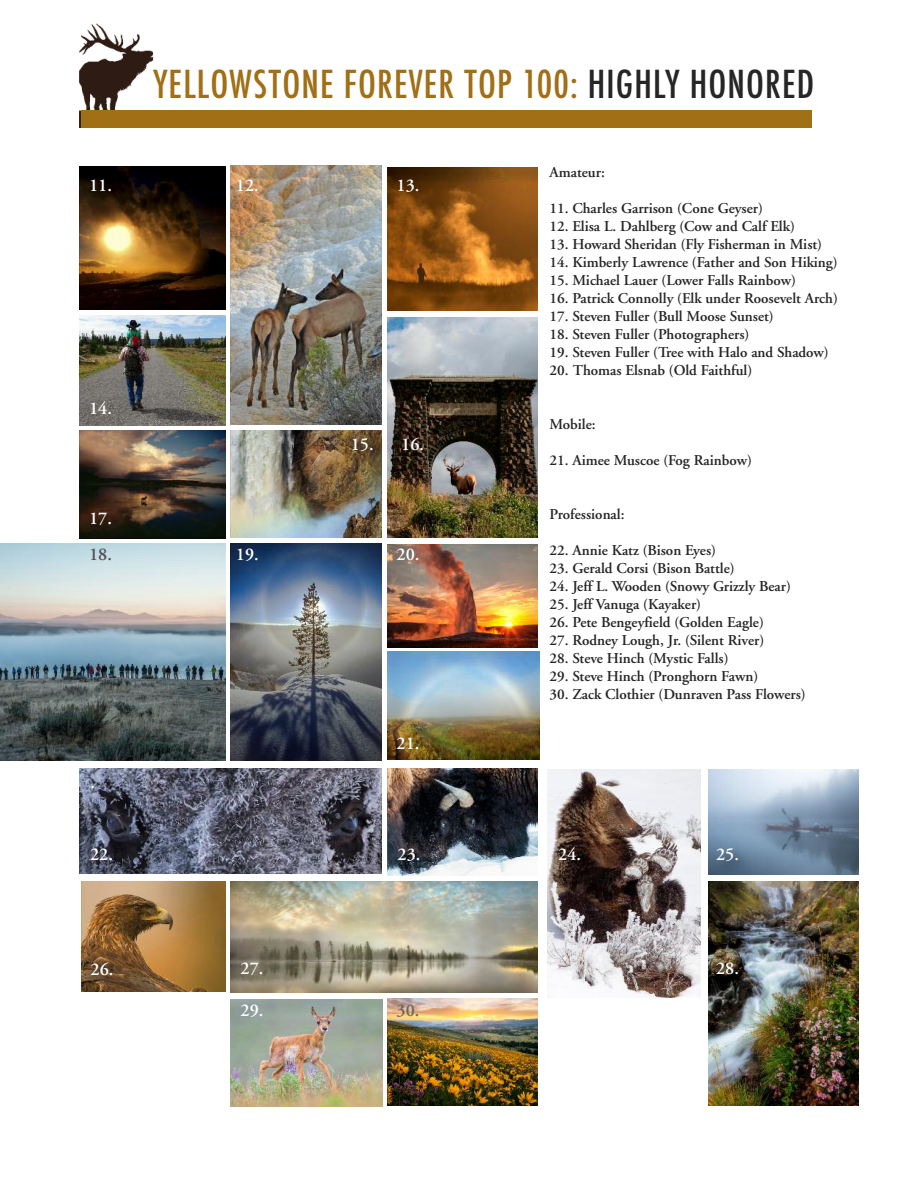
<style>
.page{position:relative;width:918px;height:1188px;background:#fff}
.page>*{position:absolute;margin:0;border:0;box-sizing:border-box;transform-origin:0 0}
.t1{font:500 condensed 37.5px "Futura";letter-spacing:.03em;color:#a16f15}
.t2{font:600 18px "Adobe Garamond";color:#fff}
.t3{font:600 18px "Adobe Garamond";color:#525152}
.t4{font:600 18px "Adobe Garamond";color:#686768}
.t5{font:600 15px "Adobe Garamond";color:#272627}
.s1{color:#272627}
</style>
<div class="page">
<img style="left:80px;top:23px;width:74px;height:104px">
<div style="left:81px;top:110px;width:731px;height:18px;background:#a16f15"></div>
<img style="left:80px;top:167px;width:145px;height:143px">
<img style="left:387px;top:167px;width:151px;height:143px">
<img style="left:387px;top:317px;width:151px;height:221px">
<img style="left:79px;top:315px;width:146px;height:110px">
<img style="left:80px;top:431px;width:145px;height:108px">
<img style="left:0;top:543px;width:225px;height:217px">
<img style="left:80px;top:768px;width:302px;height:106px">
<img style="left:230px;top:166px;width:151px;height:259px">
<img style="left:547px;top:769px;width:154px;height:71px">
<img style="left:230px;top:430px;width:152px;height:107px">
<img style="left:231px;top:544px;width:151px;height:217px">
<img style="left:387px;top:544px;width:151px;height:103px">
<img style="left:388px;top:652px;width:151px;height:108px">
<img style="left:709px;top:770px;width:149px;height:105px">
<img style="left:231px;top:1047px;width:151px;height:59px">
<img style="left:387px;top:768px;width:151px;height:72px">
<img style="left:387px;top:1047px;width:151px;height:59px">
<img style="left:709px;top:882px;width:149px;height:224px">
<img style="left:82px;top:768px;width:90px;height:72px">
<img style="left:82px;top:840px;width:718px;height:207px">
<h1 class="t1" style="left:153px;top:63px;width:663px">YELLOWSTONE FOREVER TOP 100: <span class="s1">HIGHLY HONORED</span></h1>
<p class="t2" style="left:89px;top:178px;width:24px">11.</p>
<p class="t2" style="left:236px;top:178px;width:24px">12.</p>
<p class="t2" style="left:397px;top:178px;width:24px">13.</p>
<p class="t2" style="left:89px;top:401px;width:24px">14.</p>
<p class="t2" style="left:351px;top:437px;width:75px">15. 16.</p>
<p class="t2" style="left:89px;top:511px;width:24px">17.</p>
<p class="t3" style="left:89px;top:547px;width:24px">18.</p>
<p class="t2" style="left:236px;top:547px;width:24px">19.</p>
<p class="t2" style="left:397px;top:547px;width:24px">20.</p>
<p class="t2" style="left:91px;top:775px;width:6px">.</p>
<p class="t2" style="left:397px;top:736px;width:24px">21.</p>
<p class="t5" style="left:549px;top:166px;width:57px">Amateur:</p>
<p class="t5" style="left:549px;top:202px;width:215px">11. Charles Garrison (Cone Geyser)</p>
<p class="t5" style="left:549px;top:220px;width:247px">12. Elisa L. Dahlberg (Cow and Calf Elk)</p>
<p class="t5" style="left:549px;top:238px;width:274px">13. Howard Sheridan (Fly Fisherman in Mist)</p>
<p class="t5" style="left:549px;top:256px;width:290px">14. Kimberly Lawrence (Father and Son Hiking)</p>
<p class="t5" style="left:549px;top:274px;width:248px">15. Michael Lauer (Lower Falls Rainbow)</p>
<p class="t5" style="left:549px;top:292px;width:290px">16. Patrick Connolly (Elk under Roosevelt Arch)</p>
<p class="t5" style="left:549px;top:310px;width:226px">17. Steven Fuller (Bull Moose Sunset)</p>
<p class="t5" style="left:549px;top:328px;width:201px">18. Steven Fuller (Photographers)</p>
<p class="t5" style="left:549px;top:346px;width:281px">19. Steven Fuller (Tree with Halo and Shadow)</p>
<p class="t5" style="left:549px;top:364px;width:204px">20. Thomas Elsnab (Old Faithful)</p>
<p class="t5" style="left:549px;top:418px;width:48px">Mobile:</p>
<p class="t5" style="left:549px;top:454px;width:204px">21. Aimee Muscoe (Fog Rainbow)</p>
<p class="t5" style="left:549px;top:508px;width:77px">Professional:</p>
<p class="t5" style="left:549px;top:544px;width:168px">22. Annie Katz (Bison Eyes)</p>
<p class="t5" style="left:549px;top:562px;width:187px">23. Gerald Corsi (Bison Battle)</p>
<p class="t5" style="left:549px;top:580px;width:243px">24. Jeff L. Wooden (Snowy Grizzly Bear)</p>
<p class="t5" style="left:549px;top:598px;width:153px">25. Jeff Vanuga (Kayaker)</p>
<p class="t5" style="left:549px;top:616px;width:216px">26. Pete Bengeyfield (Golden Eagle)</p>
<p class="t5" style="left:549px;top:634px;width:216px">27. Rodney Lough, Jr. (Silent River)</p>
<p class="t5" style="left:549px;top:652px;width:181px">28. Steve Hinch (Mystic Falls)</p>
<p class="t5" style="left:549px;top:670px;width:210px">29. Steve Hinch (Pronghorn Fawn)</p>
<p class="t5" style="left:549px;top:688px;width:258px">30. Zack Clothier (Dunraven Pass Flowers)</p>
<p class="t2" style="left:90px;top:847px;width:24px">22.</p>
<p class="t2" style="left:398px;top:847px;width:24px">23.</p>
<p class="t2" style="left:558px;top:847px;width:24px">24.</p>
<p class="t2" style="left:716px;top:847px;width:24px">25.</p>
<p class="t2" style="left:91px;top:962px;width:24px">26.</p>
<p class="t2" style="left:241px;top:961px;width:24px">27.</p>
<p class="t2" style="left:716px;top:961px;width:24px">28.</p>
<p class="t2" style="left:241px;top:1003px;width:24px">29.</p>
<p class="t4" style="left:397px;top:1003px;width:24px">30.</p>
</div>
